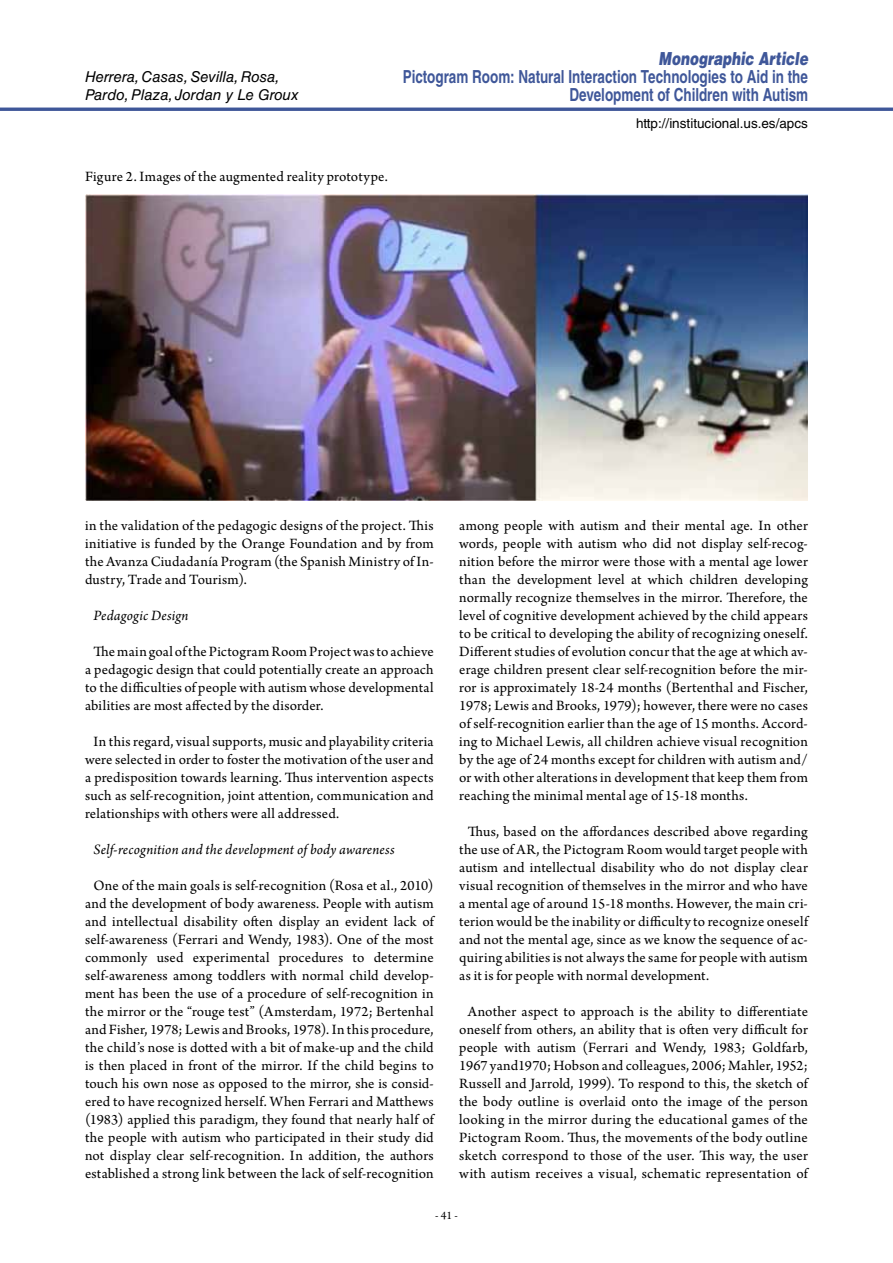
<style>
.page{position:relative;width:893px;height:1263px;background:#fff}
.page>*{position:absolute;margin:0;border:0;box-sizing:border-box;transform-origin:0 0}
.t1{font:700 18px/18px "Helvetica LT Std";letter-spacing:-.005em;color:#3f5799;text-align:right;scale:.75 1}
.t2{font:italic 900 18px "Helvetica LT Std";color:#3f5799;scale:.75 1}
.t3{font:15px/18px "Arno Pro";letter-spacing:.01em;color:#000;text-align:justify}
.t4{font:italic 15px "Arno Pro";letter-spacing:.015em;color:#000}
.t5{font:italic 15px/18px "Helvetica LT Std";color:#000}
.t6{font:13.5px "Helvetica LT Std";color:#000}
.t7{font:12px "Arno Pro";color:#000}
</style>
<div class="page">
<hr style="left:0;top:108px;width:893px;height:3px;background:#3f5799">
<img style="left:85px;top:194px;width:723px;height:307px">
<p class="t5" style="left:85px;top:68px;width:215px">Herrera, Casas, Sevilla, Rosa,<br>Pardo, Plaza, Jordan y Le Groux</p>
<p class="t3" style="left:85px;top:168px;width:304px">Figure 2. Images of the augmented reality prototype.</p>
<p class="t2" style="left:659px;top:46px;width:201px">Monographic Article</p>
<p class="t1" style="left:403px;top:67px;width:542px">Pictogram Room: Natural Interaction Technologies to Aid in the<br>Development of Children with Autism</p>
<p class="t6" style="left:636px;top:115px;width:173px">http://institucional.us.es/apcs</p>
<p class="t3" style="left:85px;top:517px;width:350px">in the validation of the pedagogic designs of the project. This initiative is funded by the Orange Foundation and by from the Avanza Ciudadanía Program (the Spanish Ministry of In&shy;dustry, Trade and Tourism).</p>
<p class="t4" style="left:94px;top:607px;width:97px">Pedagogic Design</p>
<p class="t3" style="left:85px;top:643px;width:350px;text-indent:9px">The main goal of the Pictogram Room Project was to achieve a pedagogic design that could potentially create an approach to the difficulties of people with autism whose developmental abilities are most affected by the disorder.</p>
<p class="t3" style="left:85px;top:733px;width:350px;text-indent:9px">In this regard, visual supports, music and playability criteria were selected in order to foster the motivation of the user and a predisposition towards learning. Thus intervention aspects such as self-recognition, joint attention, communication and relationships with others were all addressed.</p>
<p class="t4" style="left:94px;top:841px;width:302px">Self-recognition and the development of body awareness</p>
<p class="t3" style="left:85px;top:877px;width:350px;text-align:center">One of the main goals is self-recognition (Rosa et al., 2010) and the development of body awareness. People with autism and intellectual disability often display an evident lack of self-awareness (Ferrari and Wendy, 1983). One of the most commonly used experimental procedures to determine self-awareness among toddlers with normal child develop&shy;ment has been the use of a procedure of self-recognition in the mirror or the “rouge test” (Amsterdam, 1972; Bertenhal and Fisher, 1978; Lewis and Brooks, 1978). In this procedure, the child’s nose is dotted with a bit of make-up and the child is then placed in front of the mirror. If the child begins to touch his own nose as opposed to the mirror, she is consid&shy;ered to have recognized herself. When Ferrari and Matthews (1983) applied this paradigm, they found that nearly half of the people with autism who participated in their study did not display clear self-recognition. In addition, the authors established a strong link between the lack of self-recognition</p>
<p class="t3" style="left:459px;top:517px;width:350px">among people with autism and their mental age. In other words, people with autism who did not display self-recog&shy;nition before the mirror were those with a mental age lower than the development level at which children developing normally recognize themselves in the mirror. Therefore, the level of cognitive development achieved by the child appears to be critical to developing the ability of recognizing oneself.<br>Different studies of evolution concur that the age at which av&shy;erage children present clear self-recognition before the mir&shy;ror is approximately 18-24 months (Bertenthal and Fischer, 1978; Lewis and Brooks, 1979); however, there were no cases of self-recognition earlier than the age of 15 months. Accord&shy;ing to Michael Lewis, all children achieve visual recognition by the age of 24 months except for children with autism and/ or with other alterations in development that keep them from reaching the minimal mental age of 15-18 months.</p>
<p class="t3" style="left:459px;top:823px;width:350px;text-indent:9px">Thus, based on the affordances described above regarding the use of AR, the Pictogram Room would target people with autism and intellectual disability who do not display clear visual recognition of themselves in the mirror and who have a mental age of around 15-18 months. However, the main cri&shy;terion would be the inability or difficulty to recognize oneself and not the mental age, since as we know the sequence of ac&shy;quiring abilities is not always the same for people with autism as it is for people with normal development.</p>
<p class="t3" style="left:459px;top:1003px;width:350px;text-align:center">Another aspect to approach is the ability to differentiate oneself from others, an ability that is often very difficult for people with autism (Ferrari and Wendy, 1983; Goldfarb, 1967 yand1970; Hobson and colleagues, 2006; Mahler, 1952; Russell and Jarrold, 1999). To respond to this, the sketch of the body outline is overlaid onto the image of the person looking in the mirror during the educational games of the Pictogram Room. Thus, the movements of the body outline sketch correspond to those of the user. This way, the user with autism receives a visual, schematic representation of</p>
<p class="t7" style="left:435px;top:1208px;width:24px">- 41 -</p>
</div>
